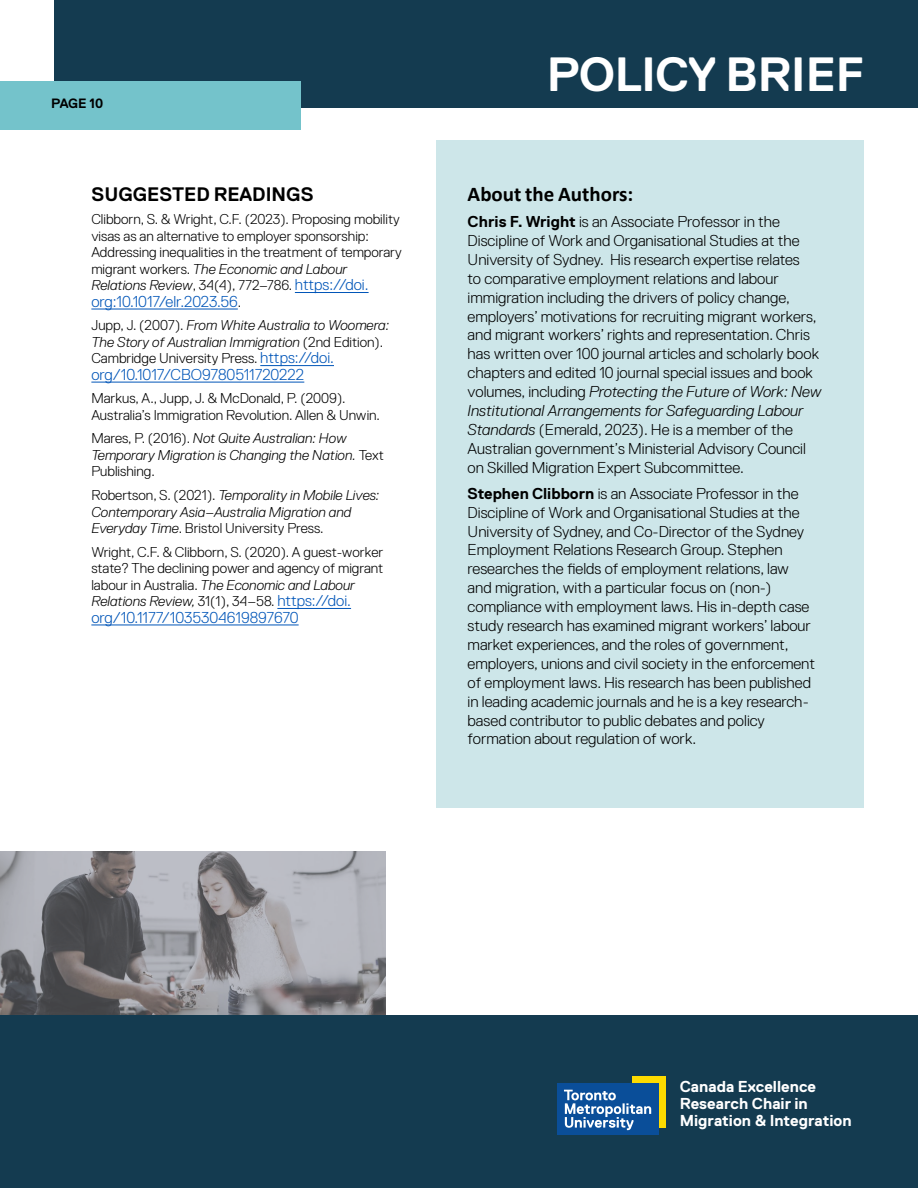
<style>
.page{position:relative;width:918px;height:1188px;background:#fff}
.page>*{position:absolute;margin:0;border:0;box-sizing:border-box;transform-origin:0 0}
.t1{font:700 48px "Replica Std";letter-spacing:-.01em;color:#fff}
.t2{font:700 21px "Calibri";color:#000}
.t3{font:700 19.5px "Replica Std";color:#000}
.t4{font:700 15.9px/16.6px "Replica Std";color:#fff}
.t5{font:300 15.75px/18.9px "Replica Std";color:#000}
.t6{font:300 15.75px "Replica Std";color:#0055b8}
.t7{font:300 14.25px/16.5px "Replica Std";color:#000}
.t8{font:italic 300 14.25px/16.5px "Replica Std";color:#000}
.t9{font:700 13.5px "Replica Std";letter-spacing:-.01em;color:#000}
.s1{font-style:italic}
.s2{font-size:15.75px;color:#0055b8}
.s3{font-size:14.25px;color:#000}
.s4{font-style:normal}
.s5{font-style:normal;font-size:15.75px;color:#0055b8}
.s6{font-weight:700}
</style>
<div class="page">
<div style="left:54px;top:0;width:864px;height:108px;background:#143b50"></div>
<div style="left:0;top:81px;width:301px;height:49px;background:#74c3cb"></div>
<div style="left:436px;top:141px;width:428px;height:667px;background:#cde6e9"></div>
<hr style="left:295px;top:292px;width:74px;height:1px;background:#0055b8">
<hr style="left:91px;top:309px;width:147px;height:1px;background:#0055b8">
<hr style="left:260px;top:365px;width:74px;height:1px;background:#0055b8">
<hr style="left:91px;top:382px;width:213px;height:1px;background:#0055b8">
<hr style="left:277px;top:608px;width:74px;height:1px;background:#0055b8">
<hr style="left:91px;top:625px;width:208px;height:1px;background:#0055b8">
<svg style="left:0;top:851px;width:386px;height:164px;background:#8f8f94"></svg>
<div style="left:0;top:1015px;width:918px;height:173px;background:#143b50"></div>
<div style="left:632px;top:1076px;width:34px;height:52px;background:#fedb00"></div>
<div style="left:557px;top:1084px;width:102px;height:51px;background:#0a4e99"></div>
<svg style="left:564px;top:1090px;width:87px;height:40px"></svg>
<p class="t9" style="left:51px;top:96px;width:53px">PAGE 10</p>
<p class="t3" style="left:91px;top:183px;width:224px">SUGGESTED READINGS</p>
<p class="t7" style="left:91px;top:211px;width:312px">Clibborn, S. &amp; Wright, C.F. (2023). Proposing mobility visas as an alternative to employer sponsorship:<br>Addressing inequalities in the treatment of temporary migrant workers. <span class="s1">The Economic and Labour Relations Review</span>, 34(4), 772–786. <span class="s2">https://doi.</span></p>
<p class="t6" style="left:91px;top:292px;width:151px">org:10.1017/elr.2023.56<span class="s3">.</span></p>
<p class="t8" style="left:91px;top:317px;width:299px"><span class="s4">Jupp, J. (2007).</span> From White Australia to Woomera:<br>The Story of Australian Immigration <span class="s4">(2nd Edition).<br>Cambridge University Press.</span> <span class="s5">https://doi.</span></p>
<p class="t6" style="left:91px;top:366px;width:214px">org/10.1017/CBO9780511720222</p>
<p class="t7" style="left:91px;top:390px;width:290px">Markus, A., Jupp, J. &amp; McDonald, P. (2009).<br>Australia’s Immigration Revolution. Allen &amp; Unwin.</p>
<p class="t8" style="left:91px;top:430px;width:294px"><span class="s4">Mares, P. (2016).</span> Not Quite Australian: How<br>Temporary Migration is Changing the Nation. <span class="s4">Text<br>Publishing.</span></p>
<p class="t8" style="left:91px;top:487px;width:289px"><span class="s4">Robertson, S. (2021).</span> Temporality in Mobile Lives:<br>Contemporary Asia–Australia Migration and<br>Everyday Time<span class="s4">. Bristol University Press.</span></p>
<p class="t7" style="left:91px;top:543px;width:293px">Wright, C.F. &amp; Clibborn, S. (2020). A guest-worker state? The declining power and agency of migrant labour in Australia. <span class="s1">The Economic and Labour Relations Review,</span> 31(1), 34–58. <span class="s2">https://doi.</span></p>
<p class="t6" style="left:91px;top:608px;width:209px">org/10.1177/1035304619897670</p>
<h1 class="t1" style="left:547px;top:48px;width:319px">POLICY BRIEF</h1>
<h2 class="t2" style="left:468px;top:179px;width:167px">About the Authors:</h2>
<p class="t5" style="left:468px;top:212px;width:356px"><span class="s6">Chris F. Wright</span> is an Associate Professor in the Discipline of Work and Organisational Studies at the University of Sydney. His research expertise relates<br>to comparative employment relations and labour immigration including the drivers of policy change, employers’ motivations for recruiting migrant workers, and migrant workers’ rights and representation. Chris has written over 100 journal articles and scholarly book chapters and edited 10 journal special issues and book volumes, including <span class="s1">Protecting the Future of Work: New Institutional Arrangements for Safeguarding Labour Standards</span> (Emerald, 2023). He is a member of the Australian government’s Ministerial Advisory Council on Skilled Migration Expert Subcommittee.</p>
<p class="t5" style="left:468px;top:484px;width:349px"><span class="s6">Stephen Clibborn</span> is an Associate Professor in the Discipline of Work and Organisational Studies at the University of Sydney, and Co-Director of the Sydney Employment Relations Research Group. Stephen researches the fields of employment relations, law and migration, with a particular focus on (non-) compliance with employment laws. His in-depth case study research has examined migrant workers’ labour market experiences, and the roles of government, employers, unions and civil society in the enforcement of employment laws. His research has been published in leading academic journals and he is a key research&shy;based contributor to public debates and policy formation about regulation of work.</p>
<p class="t4" style="left:680px;top:1079px;width:173px">Canada Excellence<br>Research Chair in<br>Migration &amp; Integration</p>
</div>
